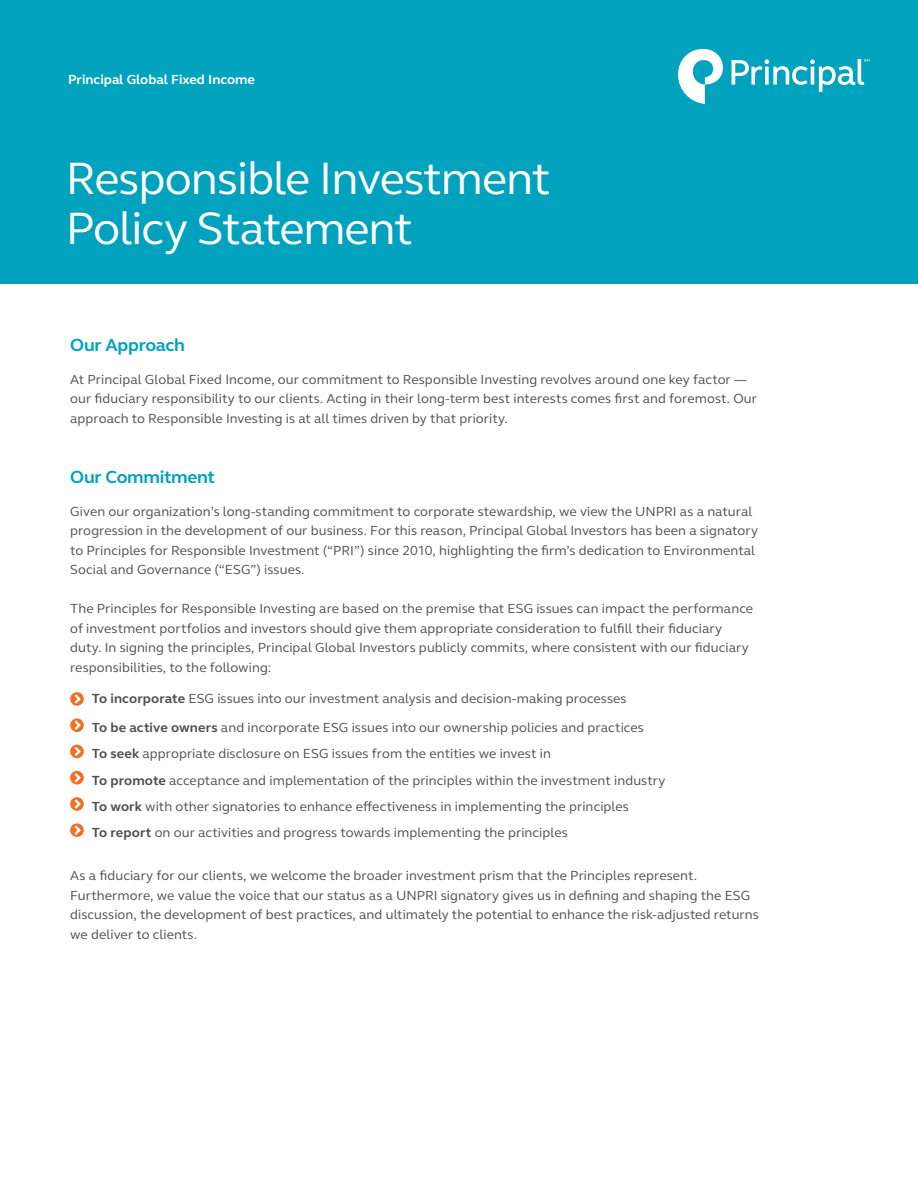
<style>
.page{position:relative;width:918px;height:1188px;background:#fff}
.page>*{position:absolute;margin:0;border:0;box-sizing:border-box;transform-origin:0 0}
.t1{font:46.5px/49.5px "FS Elliot Pro";letter-spacing:-.02em;color:#fff}
.t2{font:700 18px "FS Elliot Pro";letter-spacing:-.015em;color:#00a2bd}
.t3{font:13.5px/19.5px "FS Elliot Pro";letter-spacing:.005em;color:#4d4e53}
.t4{font:700 13.5px "FS Elliot Pro";color:#fff}
.s1{font-weight:700}
</style>
<div class="page">
<div style="left:0;top:0;width:918px;height:284px;background:#00a2bd"></div>
<svg style="left:732px;top:59px;width:138px;height:33px"></svg>
<svg style="left:678px;top:49px;width:45px;height:55px"></svg>
<svg style="left:70px;top:692px;width:14px;height:14px"></svg>
<svg style="left:70px;top:718px;width:14px;height:14px"></svg>
<svg style="left:70px;top:745px;width:14px;height:13px"></svg>
<svg style="left:70px;top:771px;width:14px;height:13px"></svg>
<svg style="left:70px;top:797px;width:14px;height:14px"></svg>
<svg style="left:70px;top:823px;width:14px;height:14px"></svg>
<p class="t4" style="left:68px;top:70px;width:188px">Principal Global Fixed Income</p>
<h1 class="t1" style="left:66px;top:152px;width:486px">Responsible Investment<br>Policy Statement</h1>
<h2 class="t2" style="left:70px;top:333px;width:116px">Our Approach</h2>
<p class="t3" style="left:70px;top:369px;width:688px">At Principal Global Fixed Income, our commitment to Responsible Investing revolves around one key factor — our fiduciary responsibility to our clients. Acting in their long-term best interests comes first and foremost. Our approach to Responsible Investing is at all times driven by that priority.</p>
<h2 class="t2" style="left:70px;top:465px;width:146px">Our Commitment</h2>
<p class="t3" style="left:70px;top:501px;width:689px">Given our organization’s long-standing commitment to corporate stewardship, we view the UNPRI as a natural progression in the development of our business. For this reason, Principal Global Investors has been a signatory to Principles for Responsible Investment (“PRI”) since 2010, highlighting the firm’s dedication to Environmental Social and Governance (“ESG”) issues.</p>
<p class="t3" style="left:70px;top:599px;width:684px">The Principles for Responsible Investing are based on the premise that ESG issues can impact the performance of investment portfolios and investors should give them appropriate consideration to fulfill their fiduciary duty. In signing the principles, Principal Global Investors publicly commits, where consistent with our fiduciary responsibilities, to the following:</p>
<p class="t3" style="left:92px;top:684px;width:554px;line-height:28.5px"><span class="s1">To incorporate</span> ESG issues into our investment analysis and decision-making processes<br><span class="s1">To be active owners</span> and incorporate ESG issues into our ownership policies and practices</p>
<p class="t3" style="left:92px;top:740px;width:575px;line-height:26.2px"><span class="s1">To seek</span> appropriate disclosure on ESG issues from the entities we invest in<br><span class="s1">To promote</span> acceptance and implementation of the principles within the investment industry <span class="s1">To work</span> with other signatories to enhance effectiveness in implementing the principles<br><span class="s1">To report</span> on our activities and progress towards implementing the principles</p>
<p class="t3" style="left:70px;top:866px;width:690px">As a fiduciary for our clients, we welcome the broader investment prism that the Principles represent.<br>Furthermore, we value the voice that our status as a UNPRI signatory gives us in defining and shaping the ESG discussion, the development of best practices, and ultimately the potential to enhance the risk-adjusted returns we deliver to clients.</p>
</div>
